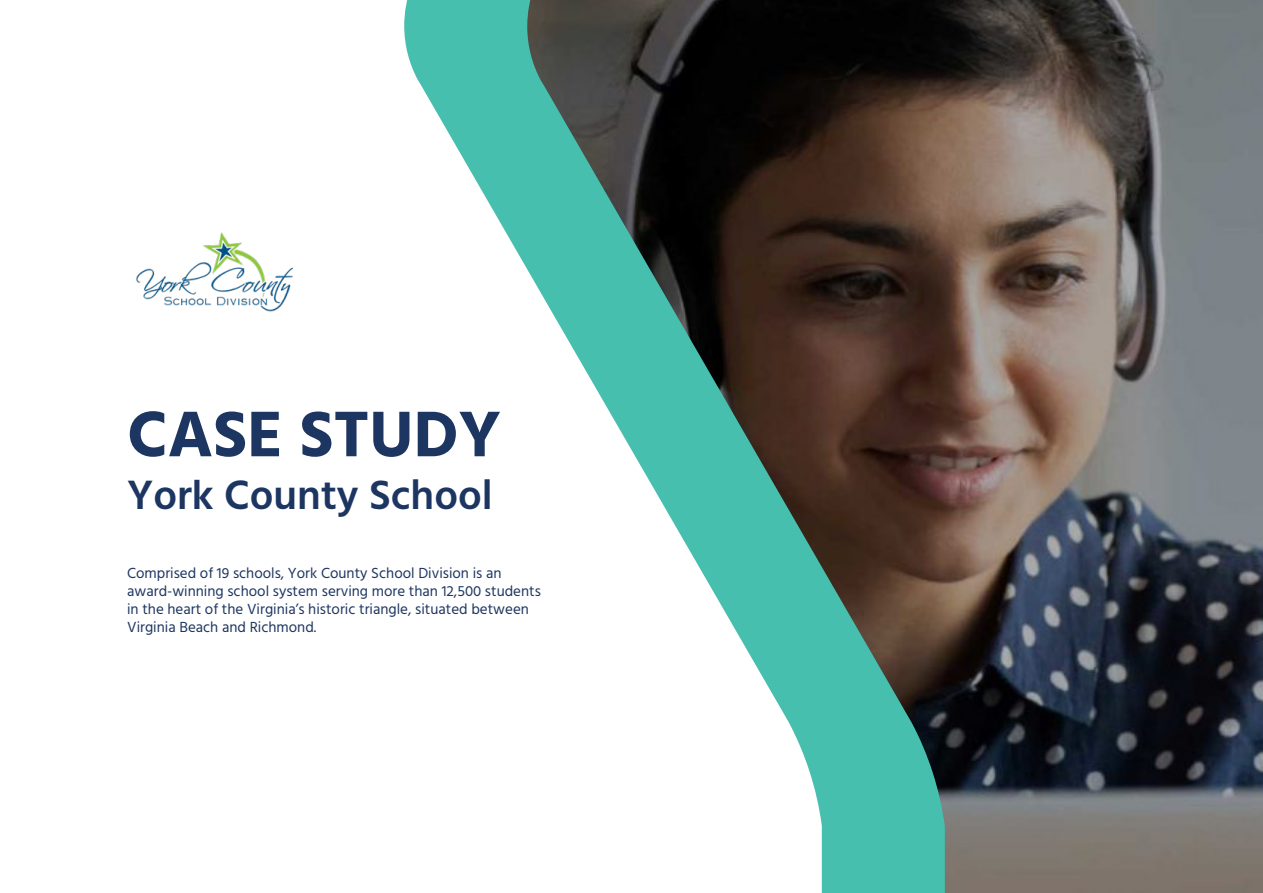
<style>
.page{position:relative;width:1263px;height:893px;background:#fff}
.page>*{position:absolute;margin:0;border:0;box-sizing:border-box;transform-origin:0 0}
.t1{font:700 66px "Hind";color:#1d3661}
.t2{font:600 42px "Hind";color:#1d3661}
.t3{font:15px/18px "Hind";color:#1d3661}
</style>
<div class="page">
<img style="left:945px;top:0;width:318px;height:893px">
<svg style="left:404px;top:0;width:541px;height:893px"></svg>
<img style="left:136px;top:232px;width:157px;height:80px">
<h1 class="t1" style="left:127px;top:395px;width:375px">CASE STUDY</h1>
<h2 class="t2" style="left:127px;top:465px;width:367px">York County School</h2>
<p class="t3" style="left:127px;top:565px;width:415px">Comprised of 19 schools, York County School Division is an award-winning school system serving more than 12,500 students in the heart of the Virginia’s historic triangle, situated between Virginia Beach and Richmond.</p>
</div>
